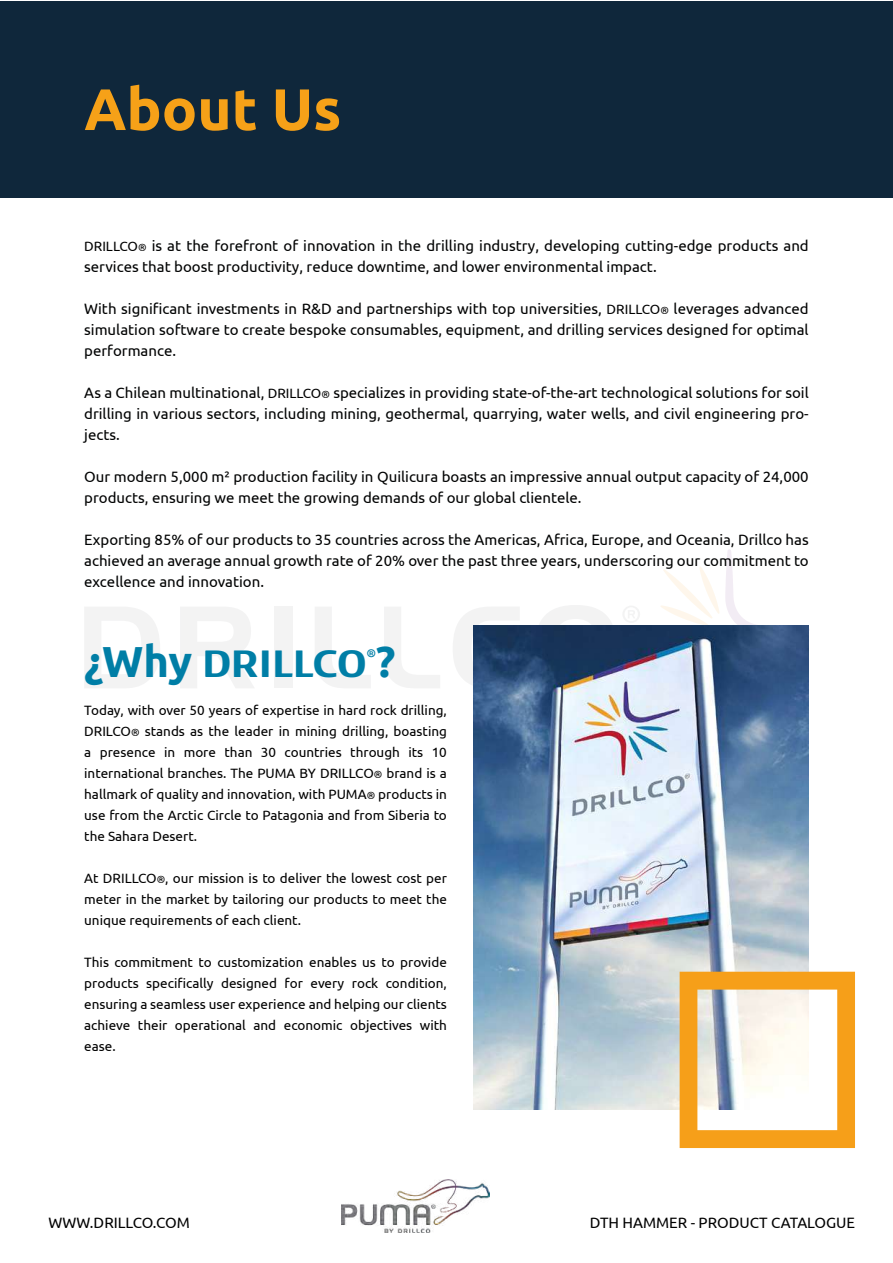
<style>
.page{position:relative;width:893px;height:1263px;background:#fff}
.page>*{position:absolute;margin:0;border:0;box-sizing:border-box;transform-origin:0 0}
.t1{font:700 58.5px "Ubuntu";color:#f6a118}
.t2{font:700 43.5px "Ubuntu";color:#007ea6}
.t3{font:700 39px "Noa LT Std";color:#007ea6}
.t4{font:15px/21px "Ubuntu";color:#010202;text-align:justify}
.t5{font:15px "Ubuntu";color:#000}
.t6{font:13.5px/21px "Ubuntu";color:#000;text-align:justify}
.t7{font:700 10.5px "Noa LT Std";color:#007ea6}
.s1{font-size:13.5px;color:#000}
.s2{font-size:10.5px;color:#000}
.s3{font-family:"Ubuntu";font-size:43.5px}
.s4{font-size:10.5px}
</style>
<div class="page">
<svg style="left:85px;top:607px;width:75px;height:81px"></svg>
<svg style="left:180px;top:607px;width:74px;height:81px"></svg>
<div style="left:275px;top:606px;width:18px;height:82px;background:#f3f3f3"></div>
<svg style="left:315px;top:607px;width:56px;height:81px"></svg>
<svg style="left:384px;top:607px;width:56px;height:81px"></svg>
<svg style="left:453px;top:607px;width:67px;height:81px"></svg>
<svg style="left:535px;top:605px;width:81px;height:21px"></svg>
<svg style="left:622px;top:549px;width:188px;height:81px"></svg>
<img style="left:342px;top:1179px;width:147px;height:53px">
<div style="left:0;top:2px;width:893px;height:196px;background:#0f273b"></div>
<img style="left:474px;top:626px;width:335px;height:484px">
<svg style="left:680px;top:972px;width:175px;height:176px"></svg>
<h1 class="t1" style="left:84px;top:74px;width:259px">About Us</h1>
<p class="t4" style="left:84px;top:235px;width:726px"><span class="s1">DRILLCO</span><span class="s2">®</span> is at the forefront of innovation in the drilling industry, developing cutting-edge products and services that boost productivity, reduce downtime, and lower environmental impact.</p>
<p class="t4" style="left:84px;top:298px;width:726px">With significant investments in R&amp;D and partnerships with top universities, <span class="s1">DRILLCO</span><span class="s2">®</span> leverages advanced simulation software to create bespoke consumables, equipment, and drilling services designed for optimal performance.</p>
<p class="t4" style="left:84px;top:382px;width:726px">As a Chilean multinational, <span class="s1">DRILLCO</span><span class="s2">®</span> specializes in providing state-of-the-art technological solutions for soil drilling in various sectors, including mining, geothermal, quarrying, water wells, and civil engineering pro&shy;jects.</p>
<p class="t4" style="left:84px;top:466px;width:726px">Our modern 5,000 m² production facility in Quilicura boasts an impressive annual output capacity of 24,000 products, ensuring we meet the growing demands of our global clientele.</p>
<p class="t4" style="left:84px;top:529px;width:726px">Exporting 85% of our products to 35 countries across the Americas, Africa, Europe, and Oceania, Drillco has achieved an average annual growth rate of 20% over the past three years, underscoring our commitment to excellence and innovation.</p>
<h3 class="t3" style="left:84px;top:639px;width:284px"><span class="s3">¿Why</span> DRILLCO</h3>
<p class="t7" style="left:367px;top:647px;width:11px">®</p>
<h2 class="t2" style="left:376px;top:635px;width:21px">?</h2>
<p class="t6" style="left:84px;top:699px;width:364px">Today, with over 50 years of expertise in hard rock drilling, DRILCO<span class="s4">®</span> stands as the leader in mining drilling, boasting a presence in more than 30 countries through its 10 international branches. The PUMA BY DRILLCO<span class="s4">®</span> brand is a hallmark of quality and innovation, with PUMA<span class="s4">®</span> products in use from the Arctic Circle to Patagonia and from Siberia to the Sahara Desert.</p>
<p class="t6" style="left:84px;top:867px;width:364px">At DRILLCO<span class="s4">®</span>, our mission is to deliver the lowest cost per meter in the market by tailoring our products to meet the unique requirements of each client.</p>
<p class="t6" style="left:84px;top:951px;width:364px">This commitment to customization enables us to provide products specifically designed for every rock condition, ensuring a seamless user experience and helping our clients achieve their operational and economic objectives with ease.</p>
<p class="t5" style="left:48px;top:1214px;width:143px">WWW.DRILLCO.COM</p>
<p class="t5" style="left:590px;top:1214px;width:267px">DTH HAMMER - PRODUCT CATALOGUE</p>
</div>
